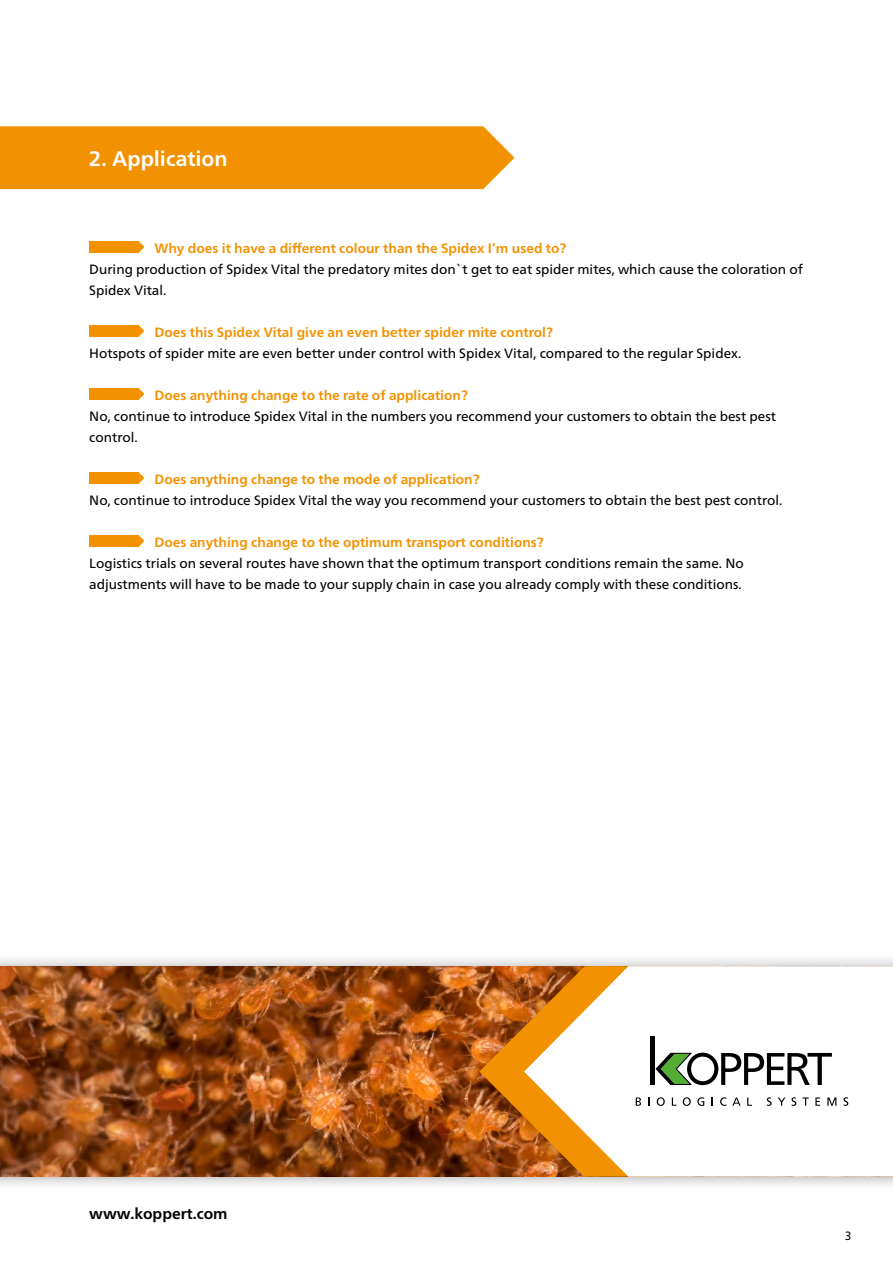
<style>
.page{position:relative;width:893px;height:1263px;background:#fff}
.page>*{position:absolute;margin:0;border:0;box-sizing:border-box;transform-origin:0 0}
.t1{font:700 21px "Frutiger Neue LTW1 G";color:#fff}
.t2{font:700 15.3px "Frutiger Neue LTW1 G";color:#000}
.t3{font:13.5px/21px "Frutiger Neue LTW1 G";color:#000}
.t4{font:700 13.5px "Frutiger Neue LTW1 G";color:#f39200}
.t5{font:12px "Frutiger Neue LTW1 G";color:#000}
</style>
<div class="page">
<div style="left:89px;top:241px;width:50px;height:12px;background:#f39200"></div>
<svg style="left:139px;top:241px;width:5px;height:12px"></svg>
<div style="left:89px;top:325px;width:50px;height:12px;background:#f39200"></div>
<svg style="left:139px;top:325px;width:5px;height:12px"></svg>
<div style="left:89px;top:388px;width:50px;height:12px;background:#f39200"></div>
<svg style="left:139px;top:388px;width:5px;height:12px"></svg>
<div style="left:89px;top:472px;width:50px;height:12px;background:#f39200"></div>
<svg style="left:139px;top:472px;width:5px;height:12px"></svg>
<div style="left:89px;top:535px;width:50px;height:12px;background:#f39200"></div>
<svg style="left:139px;top:535px;width:5px;height:12px"></svg>
<div style="left:0;top:126px;width:514px;height:63px;background:#f39200"></div>
<div style="left:0;top:953px;width:893px;height:238px;background:#000;opacity:.35"></div>
<img style="left:0;top:967px;width:450px;height:210px">
<img style="left:450px;top:966px;width:29px;height:211px">
<svg style="left:836px;top:966px;width:57px;height:211px"></svg>
<svg style="left:843px;top:1097px;width:5px;height:9px"></svg>
<svg style="left:479px;top:966px;width:357px;height:211px"></svg>
<h1 class="t1" style="left:89px;top:143px;width:140px">2. Application</h1>
<p class="t4" style="left:154px;top:238px;width:413px">Why does it have a different colour than the Spidex I’m used to?</p>
<p class="t3" style="left:89px;top:257px;width:715px">During production of Spidex Vital the predatory mites don`t get to eat spider mites, which cause the coloration of<br>Spidex Vital.</p>
<p class="t4" style="left:154px;top:322px;width:400px">Does this Spidex Vital give an even better spider mite control?</p>
<p class="t3" style="left:89px;top:341px;width:653px">Hotspots of spider mite are even better under control with Spidex Vital, compared to the regular Spidex.</p>
<p class="t4" style="left:154px;top:385px;width:315px">Does anything change to the rate of application?</p>
<p class="t3" style="left:89px;top:404px;width:688px">No, continue to introduce Spidex Vital in the numbers you recommend your customers to obtain the best pest control.</p>
<p class="t4" style="left:154px;top:469px;width:327px">Does anything change to the mode of application?</p>
<p class="t3" style="left:89px;top:488px;width:695px">No, continue to introduce Spidex Vital the way you recommend your customers to obtain the best pest control.</p>
<p class="t4" style="left:154px;top:532px;width:391px">Does anything change to the optimum transport conditions?</p>
<p class="t3" style="left:89px;top:551px;width:656px">Logistics trials on several routes have shown that the optimum transport conditions remain the same. No adjustments will have to be made to your supply chain in case you already comply with these conditions.</p>
<p class="t2" style="left:89px;top:1202px;width:140px">www.koppert.com</p>
<p class="t5" style="left:845px;top:1226px;width:8px">3</p>
</div>
